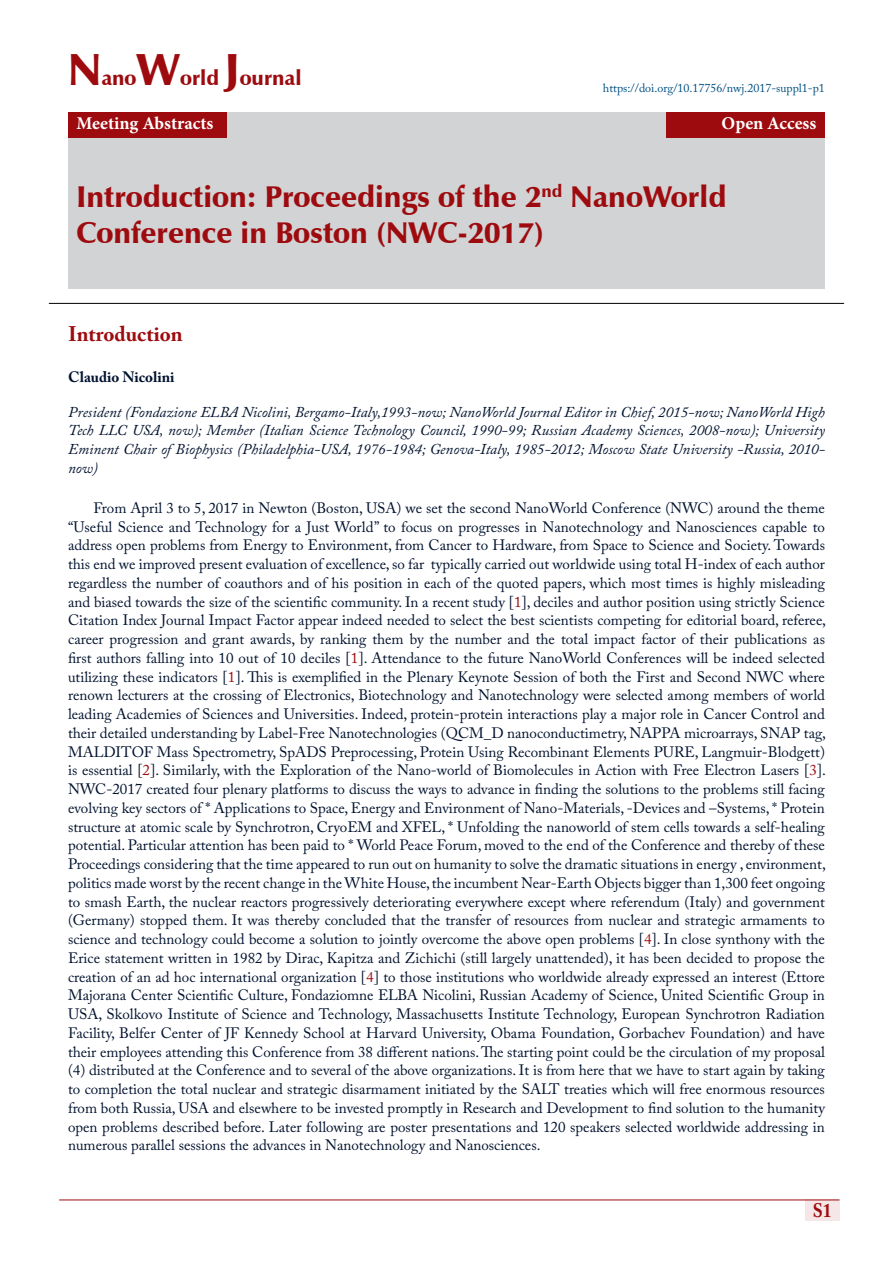
<style>
.page{position:relative;width:893px;height:1263px;background:#fff}
.page>*{position:absolute;margin:0;border:0;box-sizing:border-box;transform-origin:0 0}
.t1{font:900 30px/36px "Zapf Humanist 601 BT";color:#9e0b0f}
.t2{font:900 21px "Zapf Humanist 601 BT";color:#9e0b0f}
.t3{font:700 21px "Adobe Caslon Pro";color:#9e0b0f}
.t4{font:700 19.5px "Adobe Caslon Pro";color:#9e0b0f;scale:.9 1}
.t5{font:700 18px "Minion Pro";color:#fff}
.t6{font:15px/18.8px "Adobe Caslon Pro";color:#00122e;text-align:justify}
.t7{font:italic 15px/18.8px "Adobe Caslon Pro";color:#00122e;text-align:justify}
.t8{font:700 15px "Adobe Caslon Pro";color:#00122e}
.t9{font:12px "Adobe Caslon Pro";color:#005083}
.s1{font-size:45px}
.s2{color:#005082}
.s3{color:#9e0b0f}
</style>
<div class="page">
<div style="left:805px;top:1199px;width:34px;height:22px;background:#f5e7e7"></div>
<hr style="left:59px;top:1199px;width:780px;height:1px;background:#9e0b0f">
<div style="left:68px;top:112px;width:757px;height:177px;background:#d1d3d4"></div>
<div style="left:68px;top:112px;width:159px;height:26px;background:#9e0b0f"></div>
<div style="left:666px;top:112px;width:159px;height:26px;background:#9e0b0f"></div>
<hr style="left:49px;top:303px;width:795px;height:1px;background:#000">
<h2 class="t2" style="left:68px;top:65px;width:235px"><span class="s1">N</span>ano<span class="s1">W</span>orld <span class="s1">J</span>ournal</h2>
<p class="t9" style="left:603px;top:81px;width:223px">https://doi.org/10.17756/nwj<span class="s2">.2017-suppl1-p1</span></p>
<p class="t5" style="left:77px;top:111px;width:138px">Meeting Abstracts</p>
<p class="t5" style="left:721px;top:111px;width:96px">Open Access</p>
<h1 class="t1" style="left:77px;top:179px;width:651px">Introduction: Proceedings of the 2<sup>nd</sup> NanoWorld<br>Conference in Boston (NWC-2017)</h1>
<h2 class="t3" style="left:68px;top:321px;width:116px">Introduction</h2>
<p class="t8" style="left:68px;top:368px;width:108px">Claudio Nicolini</p>
<p class="t7" style="left:68px;top:402px;width:758px">President (Fondazione ELBA Nicolini, Bergamo-Italy,1993-now; NanoWorld Journal Editor in Chief, 2015-now; NanoWorld High Tech LLC USA, now); Member (Italian Science Technology Council, 1990-99; Russian Academy Sciences, 2008-now); University Eminent Chair of Biophysics (Philadelphia-USA, 1976-1984; Genova-Italy, 1985-2012; Moscow State University -Russia, 2010- now)</p>
<p class="t6" style="left:68px;top:498px;width:759px;text-indent:26px">From April 3 to 5, 2017 in Newton (Boston, USA) we set the second NanoWorld Conference (NWC) around the theme “Useful Science and Technology for a Just World” to focus on progresses in Nanotechnology and Nanosciences capable to address open problems from Energy to Environment, from Cancer to Hardware, from Space to Science and Society. Towards this end we improved present evaluation of excellence, so far typically carried out worldwide using total H-index of each author regardless the number of coauthors and of his position in each of the quoted papers, which most times is highly misleading and biased towards the size of the scientific community. In a recent study [<span class="s3">1</span>], deciles and author position using strictly Science Citation Index Journal Impact Factor appear indeed needed to select the best scientists competing for editorial board, referee, career progression and grant awards, by ranking them by the number and the total impact factor of their publications as first authors falling into 10 out of 10 deciles [<span class="s3">1</span>]. Attendance to the future NanoWorld Conferences will be indeed selected utilizing these indicators [<span class="s3">1</span>]. This is exemplified in the Plenary Keynote Session of both the First and Second NWC where renown lecturers at the crossing of Electronics, Biotechnology and Nanotechnology were selected among members of world leading Academies of Sciences and Universities. Indeed, protein-protein interactions play a major role in Cancer Control and their detailed understanding by Label-Free Nanotechnologies (QCM_D nanoconductimetry, NAPPA microarrays, SNAP tag, MALDITOF Mass Spectrometry, SpADS Preprocessing, Protein Using Recombinant Elements PURE, Langmuir-Blodgett) is essential [<span class="s3">2</span>]. Similarly, with the Exploration of the Nano-world of Biomolecules in Action with Free Electron Lasers [<span class="s3">3</span>].<br>NWC-2017 created four plenary platforms to discuss the ways to advance in finding the solutions to the problems still facing evolving key sectors of * Applications to Space, Energy and Environment of Nano-Materials, -Devices and –Systems, * Protein structure at atomic scale by Synchrotron, CryoEM and XFEL, * Unfolding the nanoworld of stem cells towards a self-healing potential. Particular attention has been paid to * World Peace Forum, moved to the end of the Conference and thereby of these Proceedings considering that the time appeared to run out on humanity to solve the dramatic situations in energy , environment, politics made worst by the recent change in the White House, the incumbent Near-Earth Objects bigger than 1,300 feet ongoing to smash Earth, the nuclear reactors progressively deteriorating everywhere except where referendum (Italy) and government (Germany) stopped them. It was thereby concluded that the transfer of resources from nuclear and strategic armaments to science and technology could become a solution to jointly overcome the above open problems [<span class="s3">4</span>]. In close synthony with the Erice statement written in 1982 by Dirac, Kapitza and Zichichi (still largely unattended), it has been decided to propose the creation of an ad hoc international organization [<span class="s3">4</span>] to those institutions who worldwide already expressed an interest (Ettore Majorana Center Scientific Culture, Fondaziomne ELBA Nicolini, Russian Academy of Science, United Scientific Group in USA, Skolkovo Institute of Science and Technology, Massachusetts Institute Technology, European Synchrotron Radiation Facility, Belfer Center of JF Kennedy School at Harvard University, Obama Foundation, Gorbachev Foundation) and have their employees attending this Conference from 38 different nations. The starting point could be the circulation of my proposal (4) distributed at the Conference and to several of the above organizations. It is from here that we have to start again by taking to completion the total nuclear and strategic disarmament initiated by the SALT treaties which will free enormous resources from both Russia, USA and elsewhere to be invested promptly in Research and Development to find solution to the humanity open problems described before. Later following are poster presentations and 120 speakers selected worldwide addressing in numerous parallel sessions the advances in Nanotechnology and Nanosciences.</p>
<h3 class="t4" style="left:813px;top:1199px;width:22px">S1</h3>
</div>
